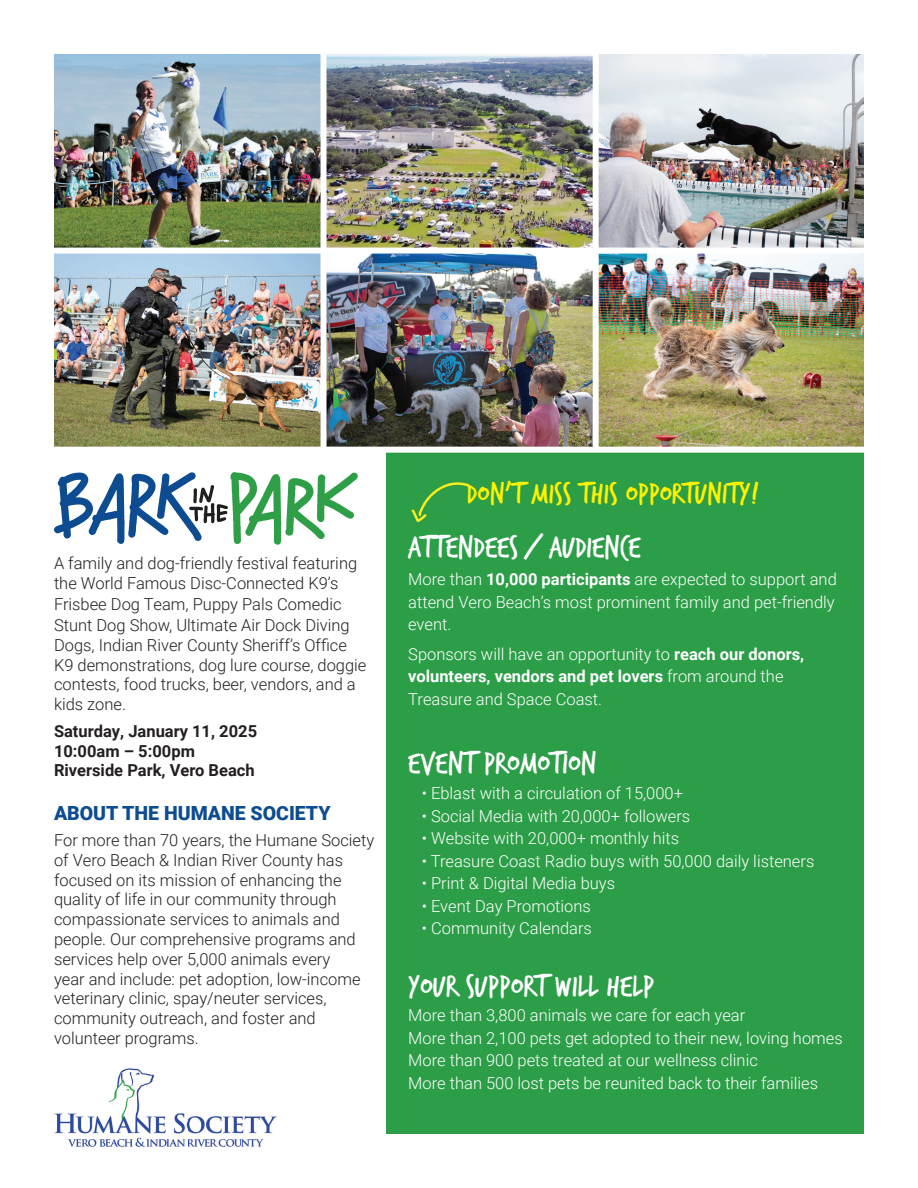
<style>
.page{position:relative;width:918px;height:1188px;background:#fff}
.page>*{position:absolute;margin:0;border:0;box-sizing:border-box;transform-origin:0 0}
.t1{font:33px "Trash Hand";color:#fff}
.t2{font:31.5px "Trash Hand";color:#fff101}
.t3{font:900 19.5px "Roboto";color:#0d4c91}
.t4{font:300 16.5px/19.8px "Roboto";color:#231f20}
.t5{font:300 16.5px/22.5px "Roboto";color:#fff}
.t6{font:700 16.5px/19.8px "Roboto";color:#231f20}
.s1{font-weight:700}
</style>
<div class="page">
<div style="left:387px;top:451px;width:477px;height:683px;background:#2b9e47"></div>
<img style="left:599px;top:54px;width:265px;height:393px">
<img style="left:54px;top:54px;width:539px;height:393px">
<svg style="left:411px;top:482px;width:58px;height:40px"></svg>
<img style="left:54px;top:1068px;width:223px;height:79px">
<svg style="left:54px;top:472px;width:304px;height:73px"></svg>
<div style="left:54px;top:248px;width:819px;height:6px;background:#fff"></div>
<div style="left:54px;top:447px;width:819px;height:6px;background:#fff"></div>
<div style="left:321px;top:48px;width:6px;height:401px;background:#fff"></div>
<p class="t4" style="left:54px;top:553px;width:314px">A family and dog-friendly festival featuring the World Famous Disc-Connected K9’s Frisbee Dog Team, Puppy Pals Comedic Stunt Dog Show, Ultimate Air Dock Diving Dogs, Indian River County Sheriff’s Office K9 demonstrations, dog lure course, doggie contests, food trucks, beer, vendors, and a kids zone.</p>
<p class="t6" style="left:54px;top:720px;width:205px">Saturday, January 11, 2025<br>10:00am – 5:00pm<br>Riverside Park, Vero Beach</p>
<p class="t3" style="left:54px;top:799px;width:278px">ABOUT THE HUMANE SOCIETY</p>
<p class="t4" style="left:54px;top:830px;width:322px">For more than 70 years, the Humane Society of Vero Beach &amp; Indian River County has focused on its mission of enhancing the quality of life in our community through compassionate services to animals and people. Our comprehensive programs and services help over 5,000 animals every<br>year and include: pet adoption, low-income veterinary clinic, spay/neuter services, community outreach, and foster and volunteer programs.</p>
<h2 class="t2" style="left:467px;top:478px;width:294px">DON’T MISS THIS OPPORTUNITY!</h2>
<h1 class="t1" style="left:408px;top:531px;width:234px">ATTENDEES / AUDIENCE</h1>
<p class="t5" style="left:408px;top:568px;width:430px">More than <span class="s1">10,000 participants</span> are expected to support and attend Vero Beach’s most prominent family and pet-friendly event.</p>
<p class="t5" style="left:408px;top:642px;width:397px">Sponsors will have an opportunity to <span class="s1">reach our donors, volunteers, vendors and pet lovers</span> from around the<br>Treasure and Space Coast.</p>
<h1 class="t1" style="left:408px;top:747px;width:190px">EVENT PROMOTION</h1>
<p class="t5" style="left:422px;top:781px;width:263px">• Eblast with a circulation of 15,000+</p>
<p class="t5" style="left:422px;top:804px;width:270px">• Social Media with 20,000+ followers</p>
<p class="t5" style="left:422px;top:826px;width:259px">• Website with 20,000+ monthly hits</p>
<p class="t5" style="left:422px;top:849px;width:394px">• Treasure Coast Radio buys with 50,000 daily listeners</p>
<p class="t5" style="left:422px;top:871px;width:195px">• Print &amp; Digital Media buys</p>
<p class="t5" style="left:422px;top:894px;width:171px">• Event Day Promotions</p>
<p class="t5" style="left:422px;top:916px;width:172px">• Community Calendars</p>
<h1 class="t1" style="left:408px;top:970px;width:248px">YOUR SUPPORT WILL HELP</h1>
<p class="t5" style="left:408px;top:1004px;width:436px">More than 3,800 animals we care for each year<br>More than 2,100 pets get adopted to their new, loving homes More than 900 pets treated at our wellness clinic<br>More than 500 lost pets be reunited back to their families</p>
</div>
